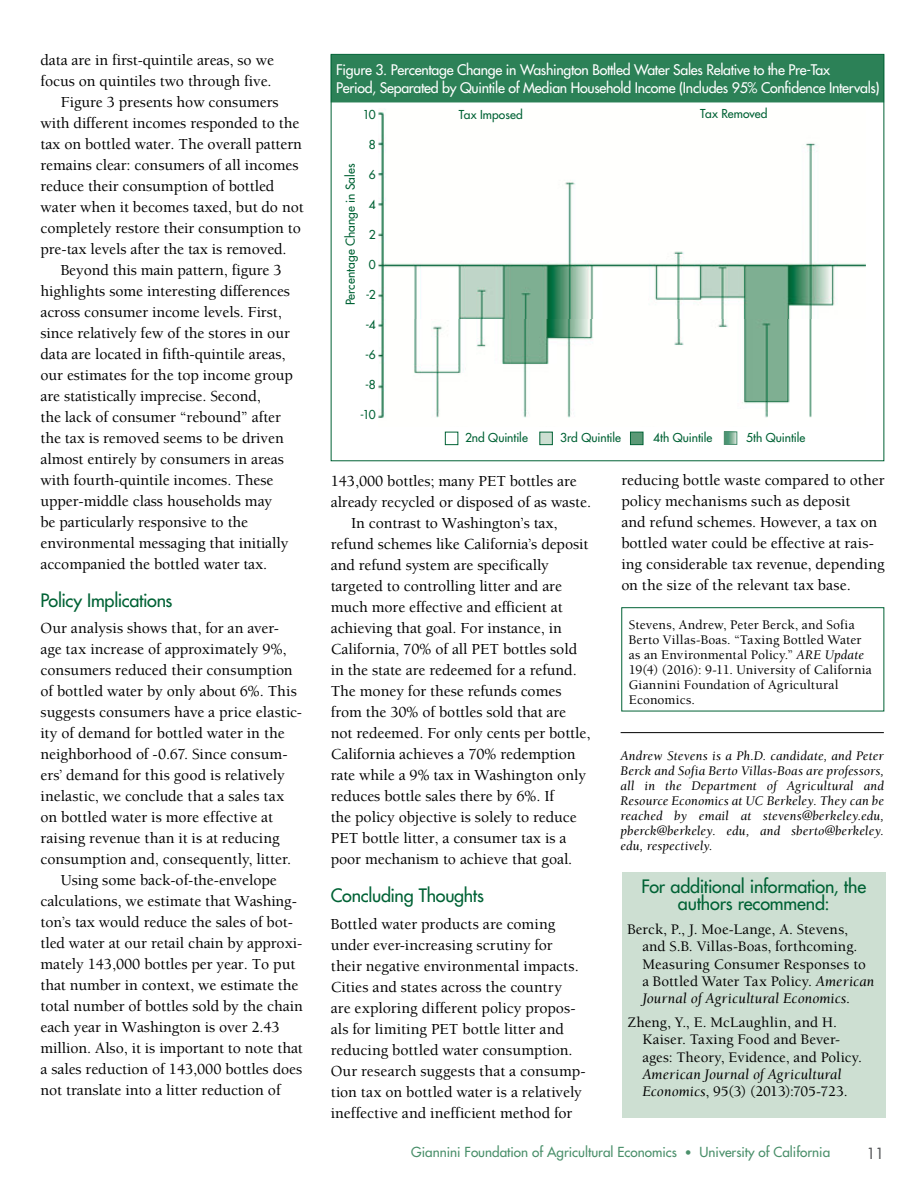
<style>
.page{position:relative;width:918px;height:1188px;background:#fff}
.page>*{position:absolute;margin:0;border:0;box-sizing:border-box;transform-origin:0 0}
.A-toc_title{font:500 18px/17.2px "Futura Std";letter-spacing:-.01em;color:#006235;text-align:center}
.Heading{font:500 18px "Futura Std";letter-spacing:-.015em;color:#006235}
.A-parag_text_indent{font:500 15.75px/21px "Berkeley Std";letter-spacing:-.005em;color:#000}
.A-parag_text_no_inde{font:500 15.75px/21px "Berkeley Std";color:#000}
.A-parag_text_no_inde-2{font:500 15px/17.2px "Berkeley Std";letter-spacing:.01em;color:#000}
.t1{font:500 15px "Futura Std";color:#58595b}
.A-Table_title_2_line{font:500 14.25px/17.1px "Futura Std";letter-spacing:-.02em;color:#fff}
.A-Author_credits{font:italic 13.5px/15px "Berkeley Std";letter-spacing:.01em;color:#000;text-align:justify}
.A-Article_title{font:500 13.5px/15px "Berkeley Std";letter-spacing:.01em;color:#000}
.t2{font:500 13.5px "Futura Std";color:#4b906b}
.A-Figure_label_cente{font:500 12px "Futura Std";color:#006235}
.A-Figure_label_right{font:500 12px "Futura Std";color:#006235}
.s1{font-weight:400;font-style:italic}
.s2{font-size:12px}
</style>
<div class="page">
<img style="left:378px;top:109px;width:488px;height:309px">
<div style="left:331px;top:54px;width:553px;height:48px;background:#2c8157"></div>
<div style="left:621px;top:607px;width:263px;height:104px;border:1px solid #006235"></div>
<hr style="left:621px;top:732px;width:263px;height:1px;background:#000">
<div style="left:622px;top:872px;width:263px;height:246px;background:#cddfd2"></div>
<div style="left:445px;top:432px;width:13px;height:13px;border:1px solid #006235"></div>
<svg style="left:726px;top:434px;width:9px;height:9px"></svg>
<div style="left:630px;top:432px;width:13px;height:13px;background:#5b9976;border:1px solid #006235"></div>
<div style="left:539px;top:432px;width:14px;height:13px;background:#cddfd2;border:1px solid #006235"></div>
<p class="A-parag_text_indent" style="left:40px;top:50px;width:235px">data are in first-quintile areas, so we focus on quintiles two through five.</p>
<p class="A-parag_text_indent" style="left:40px;top:92px;width:265px;text-indent:20px">Figure 3 presents how consumers with different incomes responded to the tax on bottled water. The overall pattern remains clear: consumers of all incomes reduce their consumption of bottled water when it becomes taxed, but do not completely restore their consumption to pre-tax levels after the tax is removed.</p>
<p class="A-parag_text_indent" style="left:40px;top:260px;width:254px;text-indent:20px">Beyond this main pattern, figure 3 highlights some interesting differences across consumer income levels. First, since relatively few of the stores in our data are located in fifth-quintile areas, our estimates for the top income group are statistically imprecise. Second,<br>the lack of consumer “rebound” after the tax is removed seems to be driven almost entirely by consumers in areas with fourth-quintile incomes. These upper-middle class households may<br>be particularly responsive to the environmental messaging that initially accompanied the bottled water tax.</p>
<p class="Heading" style="left:40px;top:589px;width:134px">Policy Implications</p>
<p class="A-parag_text_no_inde" style="left:40px;top:618px;width:263px">Our analysis shows that, for an aver&shy;age tax increase of approximately 9%, consumers reduced their consumption of bottled water by only about 6%. This suggests consumers have a price elastic&shy;ity of demand for bottled water in the neighborhood of -0.67. Since consum&shy;ers’ demand for this good is relatively inelastic, we conclude that a sales tax on bottled water is more effective at raising revenue than it is at reducing consumption and, consequently, litter.</p>
<p class="A-parag_text_indent" style="left:40px;top:870px;width:264px;text-indent:20px">Using some back-of-the-envelope calculations, we estimate that Washing&shy;ton’s tax would reduce the sales of bot&shy;tled water at our retail chain by approxi&shy;mately 143,000 bottles per year. To put that number in context, we estimate the total number of bottles sold by the chain each year in Washington is over 2.43 million. Also, it is important to note that a sales reduction of 143,000 bottles does not translate into a litter reduction of</p>
<p class="A-Table_title_2_line" style="left:336px;top:62px;width:545px">Figure 3. Percentage Change in Washington Bottled Water Sales Relative to the Pre-Tax<br>Period, Separated by Quintile of Median Household Income (Includes 95% Confidence Intervals)</p>
<p class="A-Figure_label_right" style="left:363px;top:107px;width:15px">10</p>
<p class="A-Figure_label_right" style="left:369px;top:137px;width:8px">8</p>
<p class="A-Figure_label_right" style="left:369px;top:167px;width:8px">6</p>
<p class="A-Figure_label_right" style="left:369px;top:197px;width:8px">4</p>
<p class="A-Figure_label_right" style="left:369px;top:227px;width:8px">2</p>
<p class="A-Figure_label_right" style="left:369px;top:257px;width:8px">0</p>
<p class="A-Figure_label_right" style="left:366px;top:287px;width:11px">-2</p>
<p class="A-Figure_label_right" style="left:365px;top:317px;width:12px">-4</p>
<p class="A-Figure_label_right" style="left:365px;top:347px;width:12px">-6</p>
<p class="A-Figure_label_right" style="left:365px;top:377px;width:12px">-8</p>
<p class="A-Figure_label_right" style="left:360px;top:407px;width:17px">-10</p>
<p class="A-Figure_label_cente" style="left:343px;top:305px;width:143px;rotate:-90deg">Percentage Change in Sales</p>
<p class="A-Figure_label_cente" style="left:459px;top:107px;width:65px">Tax Imposed</p>
<p class="A-Figure_label_cente" style="left:700px;top:107px;width:69px">Tax Removed</p>
<p class="A-Figure_label_cente" style="left:465px;top:430px;width:64px">2nd Quintile</p>
<p class="A-Figure_label_cente" style="left:560px;top:430px;width:62px">3rd Quintile</p>
<p class="A-Figure_label_cente" style="left:653px;top:430px;width:61px">4th Quintile</p>
<p class="A-Figure_label_cente" style="left:746px;top:430px;width:61px">5th Quintile</p>
<p class="A-parag_text_indent" style="left:331px;top:471px;width:262px">143,000 bottles; many PET bottles are already recycled or disposed of as waste.</p>
<p class="A-parag_text_indent" style="left:331px;top:513px;width:261px;text-indent:20px">In contrast to Washington’s tax, refund schemes like California’s deposit and refund system are specifically targeted to controlling litter and are much more effective and efficient at achieving that goal. For instance, in California, 70% of all PET bottles sold in the state are redeemed for a refund.<br>The money for these refunds comes from the 30% of bottles sold that are not redeemed. For only cents per bottle, California achieves a 70% redemption rate while a 9% tax in Washington only reduces bottle sales there by 6%. If<br>the policy objective is solely to reduce PET bottle litter, a consumer tax is a poor mechanism to achieve that goal.</p>
<p class="Heading" style="left:331px;top:884px;width:155px">Concluding Thoughts</p>
<p class="A-parag_text_no_inde" style="left:331px;top:914px;width:257px">Bottled water products are coming under ever-increasing scrutiny for their negative environmental impacts.<br>Cities and states across the country are exploring different policy propos&shy;als for limiting PET bottle litter and reducing bottled water consumption.<br>Our research suggests that a consump&shy;tion tax on bottled water is a relatively ineffective and inefficient method for</p>
<p class="A-parag_text_no_inde" style="left:621px;top:470px;width:265px">reducing bottle waste compared to other policy mechanisms such as deposit<br>and refund schemes. However, a tax on bottled water could be effective at rais&shy;ing considerable tax revenue, depending on the size of the relevant tax base.</p>
<p class="A-Article_title" style="left:629px;top:618px;width:245px">Stevens, Andrew, Peter Berck, and Sofia Berto Villas-Boas. “Taxing Bottled Water as an Environmental Policy.” <span class="s1">ARE Update </span>19(4) (2016): 9-11. University of California Giannini Foundation of Agricultural Economics.</p>
<p class="A-Author_credits" style="left:621px;top:749px;width:265px">Andrew Stevens is a Ph.D. candidate, and Peter Berck and Sofia Berto Villas-Boas are professors, all in the Department of Agricultural and Resource Economics at UC Berkeley. They can be reached by email at stevens@berkeley.edu, pberck@berkeley. edu, and sberto@berkeley. edu, respectively.</p>
<p class="A-toc_title" style="left:641px;top:878px;width:226px">For additional information, the authors recommend:</p>
<p class="A-parag_text_no_inde-2" style="left:642px;top:921px;width:233px;text-indent:-15px">Berck, P., J. Moe-Lange, A. Stevens, and S.B. Villas-Boas, forthcoming.<br>Measuring Consumer Responses to a Bottled Water Tax Policy. <span class="s1">American Journal of Agricultural Economics</span>.</p>
<p class="A-parag_text_no_inde-2" style="left:642px;top:1014px;width:221px;text-indent:-15px">Zheng, Y., E. McLaughlin, and H.<br>Kaiser. Taxing Food and Bever&shy;ages: Theory, Evidence, and Policy.<br><span class="s1">American Journal of Agricultural Economics</span>, 95(3) (2013):705-723.</p>
<p class="t2" style="left:411px;top:1144px;width:421px">Giannini Foundation of Agricultural Economics <span class="s2">•</span> University of California</p>
<p class="t1" style="left:867px;top:1144px;width:19px">11</p>
</div>
